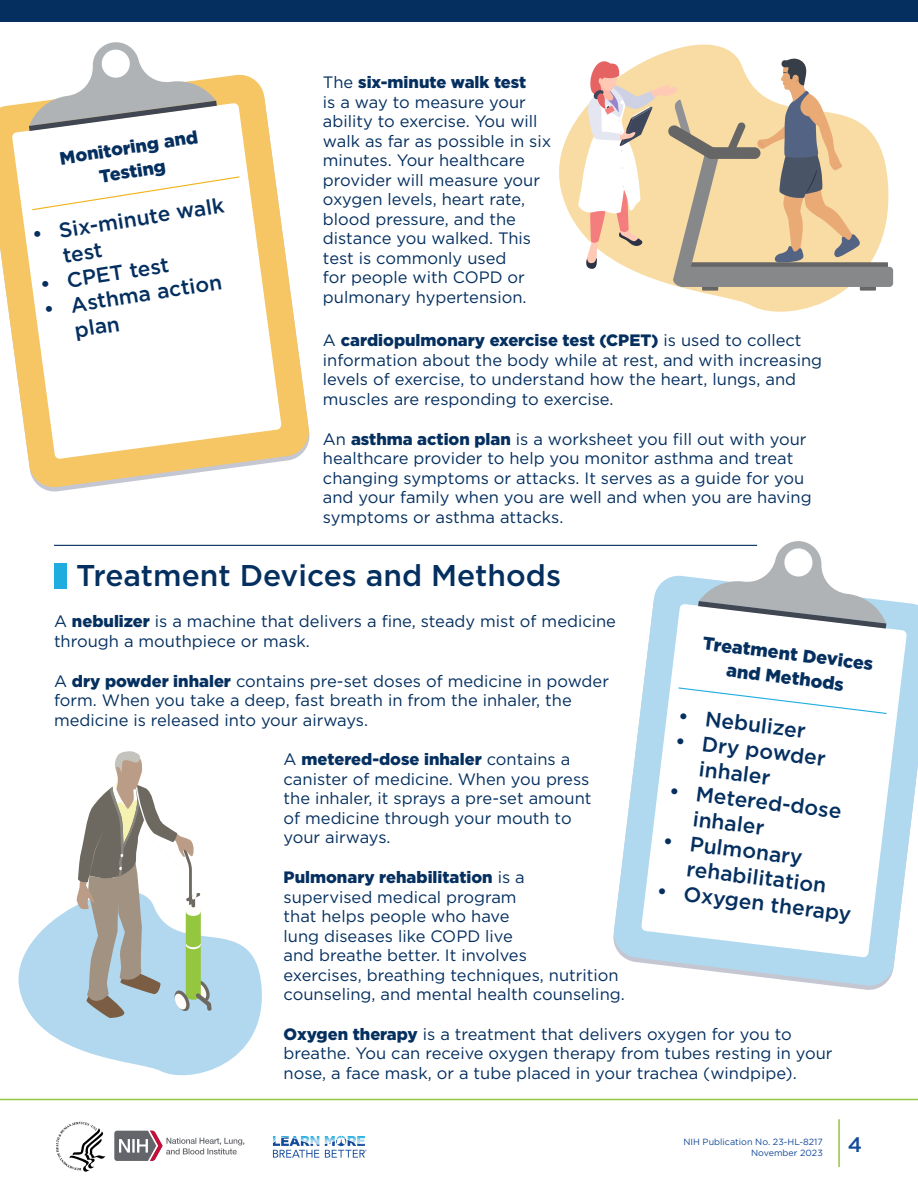
<style>
.page{position:relative;width:918px;height:1188px;background:#fff}
.page>*{position:absolute;margin:0;border:0;box-sizing:border-box;transform-origin:0 0}
.t1{font:500 30px "Gotham";color:#042f5f}
.t2{font:500 21px/25.2px "Gotham";color:#042f5f}
.t3{font:500 21px "Gotham";color:#134a99}
.t4{font:900 18px/24px "Gotham";color:#042f5f;text-align:center}
.t5{font:16.5px/19.5px "Gotham";color:#042f5f}
.t6{font:9px/10.8px "Gotham";color:#134a99;text-align:right}
.s1{font-weight:900}
</style>
<div class="page">
<div style="left:0;top:0;width:918px;height:21px;background:#042f5f"></div>
<hr style="left:0;top:1099px;width:918px;height:1px;background:#92c840">
<hr style="left:838px;top:1119px;width:2px;height:48px;background:#92c840">
<svg style="left:0;top:74px;width:310px;height:415px"></svg>
<svg style="left:12px;top:103px;width:270px;height:356px"></svg>
<svg style="left:29px;top:42px;width:188px;height:89px"></svg>
<svg style="left:31px;top:176px;width:210px;height:35px"></svg>
<svg style="left:559px;top:45px;width:301px;height:267px"></svg>
<div style="left:702px;top:282px;width:16px;height:9px;background:#666"></div>
<div style="left:860px;top:282px;width:16px;height:9px;background:#666"></div>
<div style="left:679px;top:267px;width:214px;height:20px;background:#87888a;border-radius:4px"></div>
<svg style="left:578px;top:58px;width:310px;height:229px"></svg>
<hr style="left:54px;top:545px;width:703px;height:1px;background:#042f5f">
<div style="left:54px;top:563px;width:13px;height:26px;background:#1faddf"></div>
<svg style="left:613px;top:575px;width:305px;height:412px"></svg>
<svg style="left:641px;top:604px;width:266px;height:353px"></svg>
<svg style="left:698px;top:541px;width:188px;height:88px"></svg>
<svg style="left:677px;top:687px;width:211px;height:28px"></svg>
<svg style="left:18px;top:898px;width:244px;height:177px;fill:#b2d8ef"></svg>
<svg style="left:77px;top:751px;width:135px;height:267px"></svg>
<svg style="left:56px;top:1122px;width:49px;height:50px"></svg>
<svg style="left:114px;top:1131px;width:130px;height:30px"></svg>
<svg style="left:273px;top:1136px;width:94px;height:22px"></svg>
<p class="t5" style="left:323px;top:72px;width:230px">The <span class="s1">six-minute walk test<br></span>is a way to measure your ability to exercise. You will walk as far as possible in six minutes. Your healthcare provider will measure your oxygen levels, heart rate, blood pressure, and the distance you walked. This test is commonly used<br>for people with COPD or pulmonary hypertension.</p>
<p class="t5" style="left:323px;top:331px;width:501px">A <span class="s1">cardiopulmonary exercise test (CPET)</span> is used to collect information about the body while at rest, and with increasing levels of exercise, to understand how the heart, lungs, and muscles are responding to exercise.</p>
<p class="t5" style="left:323px;top:429px;width:490px">An <span class="s1">asthma action plan</span> is a worksheet you fill out with your healthcare provider to help you monitor asthma and treat changing symptoms or attacks. It serves as a guide for you and your family when you are well and when you are having symptoms or asthma attacks.</p>
<h1 class="t1" style="left:76px;top:556px;width:486px">Treatment Devices and Methods</h1>
<p class="t4" style="left:58px;top:146px;width:141px;rotate:-9deg">Monitoring and<br>Testing</p>
<p class="t2" style="left:57px;top:218px;width:169px;text-indent:-27px;rotate:-9deg">• Six-minute walk test</p>
<p class="t2" style="left:38px;top:272px;width:132px;rotate:-9deg">• CPET test</p>
<p class="t2" style="left:69px;top:293px;width:154px;text-indent:-27px;rotate:-9deg">• Asthma action plan</p>
<p class="t5" style="left:54px;top:611px;width:564px">A <span class="s1">nebulizer</span> is a machine that delivers a fine, steady mist of medicine through a mouthpiece or mask.</p>
<p class="t5" style="left:54px;top:671px;width:557px">A <span class="s1">dry powder inhaler</span> contains pre-set doses of medicine in powder form. When you take a deep, fast breath in from the inhaler, the medicine is released into your airways.</p>
<p class="t5" style="left:284px;top:749px;width:310px">A <span class="s1">metered-dose inhaler</span> contains a canister of medicine. When you press the inhaler, it sprays a pre-set amount of medicine through your mouth to your airways.</p>
<p class="t5" style="left:284px;top:867px;width:343px"><span class="s1">Pulmonary rehabilitation</span> is a<br>supervised medical program<br>that helps people who have<br>lung diseases like COPD live<br>and breathe better. It involves<br>exercises, breathing techniques, nutrition counseling, and mental health counseling.</p>
<p class="t5" style="left:284px;top:1024px;width:551px"><span class="s1">Oxygen therapy</span> is a treatment that delivers oxygen for you to breathe. You can receive oxygen therapy from tubes resting in your nose, a face mask, or a tube placed in your trachea (windpipe).</p>
<p class="t4" style="left:704px;top:631px;width:173px;rotate:7deg">Treatment Devices and Methods</p>
<p class="t2" style="left:680px;top:702px;width:130px;rotate:7deg">• Nebulizer</p>
<p class="t2" style="left:704px;top:731px;width:126px;text-indent:-27px;rotate:7deg">• Dry powder inhaler</p>
<p class="t2" style="left:698px;top:781px;width:148px;text-indent:-27px;rotate:7deg">• Metered-dose inhaler</p>
<p class="t2" style="left:691px;top:831px;width:142px;text-indent:-27px;rotate:7deg">• Pulmonary rehabilitation</p>
<p class="t2" style="left:659px;top:877px;width:197px;rotate:7deg">• Oxygen therapy</p>
<p class="t6" style="left:683px;top:1136px;width:141px">NIH Publication No. 23-HL-8217<br>November 2023</p>
<p class="t3" style="left:848px;top:1130px;width:16px">4</p>
</div>
